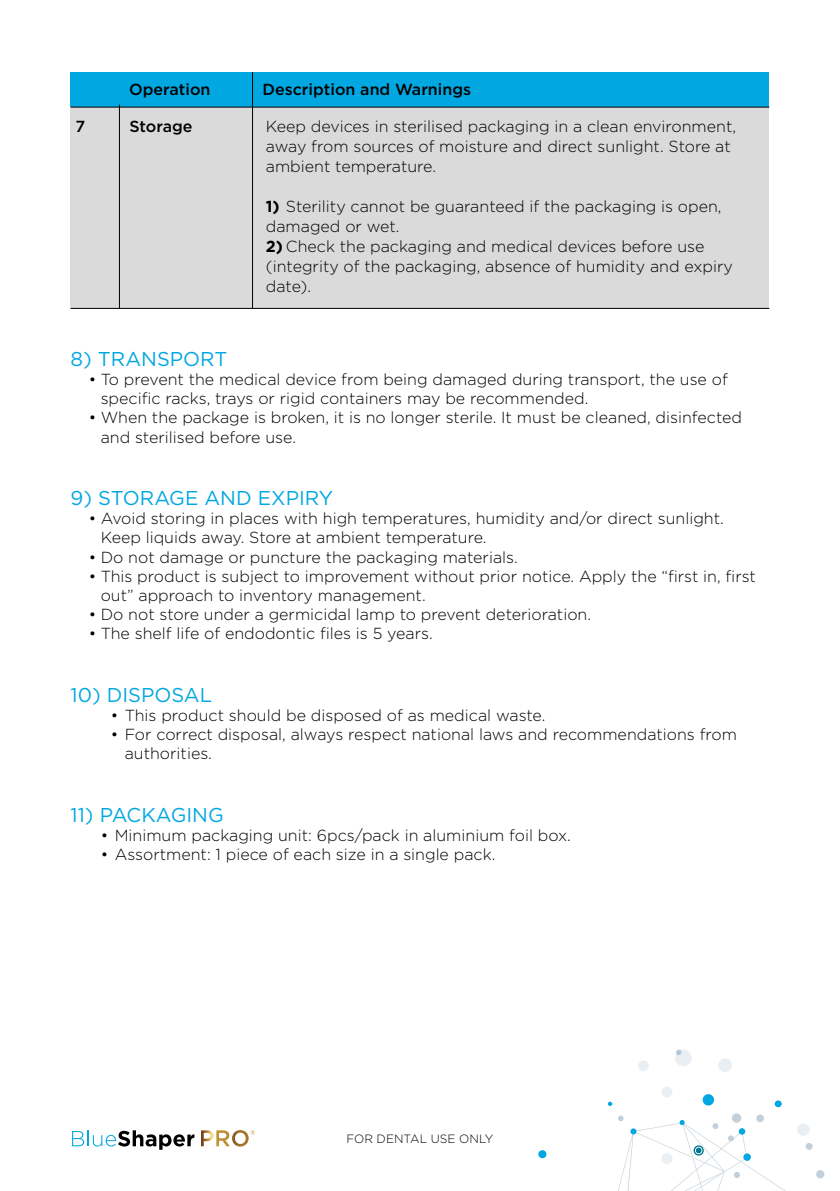
<style>
.page{position:relative;width:840px;height:1191px;background:#fff}
.page>*{position:absolute;margin:0;border:0;box-sizing:border-box;transform-origin:0 0}
.t1{font:20px "Gotham";color:#00a7e1}
.t2{font:300 16px/19.2px "Gotham";color:#000}
.t3{font:500 16px "Gotham";color:#000}
.t4{font:300 12px "Gotham";color:#000}
.s1{font-weight:700}
</style>
<div class="page">
<div style="left:702px;top:1094px;width:11px;height:11px;background:#00a7e2;border-radius:50%"></div>
<svg style="left:608px;top:1101px;width:4px;height:5px"></svg>
<div style="left:538px;top:1150px;width:8px;height:8px;background:#00a7e2;border-radius:50%"></div>
<div style="left:774px;top:1100px;width:7px;height:7px;background:#00a7e2;border-radius:50%"></div>
<svg style="left:805px;top:1143px;width:7px;height:7px"></svg>
<svg style="left:816px;top:1170px;width:8px;height:8px"></svg>
<svg style="left:618px;top:1113px;width:167px;height:78px"></svg>
<div style="left:717px;top:1058px;width:14px;height:14px;background:#eaeff4;border-radius:7px"></div>
<div style="left:637px;top:1060px;width:11px;height:11px;background:#eaeff4;border-radius:5px"></div>
<div style="left:661px;top:1086px;width:11px;height:11px;background:#eaeff4;border-radius:5px"></div>
<svg style="left:675px;top:1049px;width:16px;height:17px"></svg>
<div style="left:661px;top:1153px;width:11px;height:11px;background:#eaeff4;border-radius:6px"></div>
<div style="left:796px;top:1123px;width:13px;height:12px;background:#eaeff4;border-radius:6px"></div>
<div style="left:71px;top:107px;width:697px;height:201px;background:#dadada"></div>
<svg style="left:72px;top:1130px;width:122px;height:19px"></svg>
<svg style="left:201px;top:1130px;width:54px;height:16px"></svg>
<div style="left:71px;top:72px;width:697px;height:35px;background:#00a7e1"></div>
<hr style="left:252px;top:72px;width:1px;height:236px;background:#000">
<hr style="left:119px;top:105px;width:1px;height:203px;background:#000">
<hr style="left:71px;top:107px;width:697px;height:1px;background:#000">
<hr style="left:71px;top:308px;width:697px;height:1px;background:#000">
<p class="t3" style="left:129px;top:79px;width:83px">Operation</p>
<p class="t3" style="left:262px;top:79px;width:210px">Description and Warnings</p>
<p class="t3" style="left:75px;top:116px;width:11px">7</p>
<p class="t3" style="left:129px;top:116px;width:65px">Storage</p>
<p class="t2" style="left:266px;top:116px;width:471px;line-height:20px">Keep devices in sterilised packaging in a clean environment, away from sources of moisture and direct sunlight. Store at ambient temperature.</p>
<p class="t2" style="left:266px;top:196px;width:457px;line-height:20px"><span class="s1">1)</span> Sterility cannot be guaranteed if the packaging is open, damaged or wet.</p>
<p class="t2" style="left:266px;top:236px;width:468px;line-height:20px"><span class="s1">2)</span> Check the packaging and medical devices before use (integrity of the packaging, absence of humidity and expiry date).</p>
<p class="t1" style="left:71px;top:346px;width:158px">8) TRANSPORT</p>
<p class="t2" style="left:101px;top:369px;width:628px;text-indent:-12px">• To prevent the medical device from being damaged during transport, the use of specific racks, trays or rigid containers may be recommended.</p>
<p class="t2" style="left:101px;top:408px;width:642px;text-indent:-12px">• When the package is broken, it is no longer sterile. It must be cleaned, disinfected and sterilised before use.</p>
<p class="t1" style="left:71px;top:485px;width:264px">9) STORAGE AND EXPIRY</p>
<p class="t2" style="left:101px;top:508px;width:624px;text-indent:-12px">• Avoid storing in places with high temperatures, humidity and/or direct sunlight.<br>Keep liquids away. Store at ambient temperature.</p>
<p class="t2" style="left:89px;top:547px;width:430px">• Do not damage or puncture the packaging materials.</p>
<p class="t2" style="left:101px;top:566px;width:656px;text-indent:-12px">• This product is subject to improvement without prior notice. Apply the “first in, first out” approach to inventory management.</p>
<p class="t2" style="left:89px;top:604px;width:503px">• Do not store under a germicidal lamp to prevent deterioration.</p>
<p class="t2" style="left:89px;top:624px;width:345px">• The shelf life of endodontic files is 5 years.</p>
<p class="t1" style="left:71px;top:682px;width:143px">10) DISPOSAL</p>
<p class="t2" style="left:111px;top:705px;width:436px">• This product should be disposed of as medical waste.</p>
<p class="t2" style="left:125px;top:724px;width:613px;text-indent:-14px">• For correct disposal, always respect national laws and recommendations from authorities.</p>
<p class="t1" style="left:71px;top:802px;width:154px">11) PACKAGING</p>
<p class="t2" style="left:101px;top:825px;width:471px">• Minimum packaging unit: 6pcs/pack in aluminium foil box.</p>
<p class="t2" style="left:101px;top:844px;width:396px">• Assortment: 1 piece of each size in a single pack.</p>
<p class="t4" style="left:346px;top:1130px;width:148px">FOR DENTAL USE ONLY</p>
</div>
